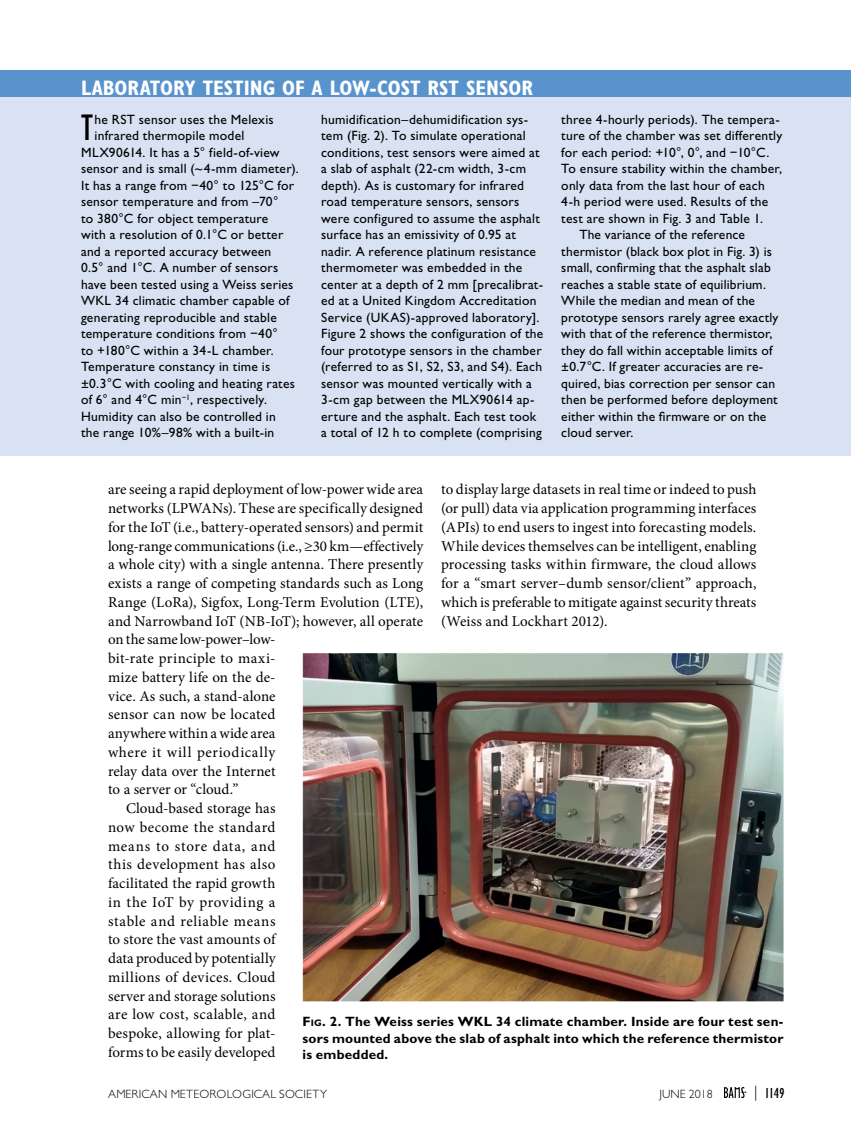
<style>
.page{position:relative;width:851px;height:1134px;background:#fff}
.page>*{position:absolute;margin:0;border:0;box-sizing:border-box;transform-origin:0 0}
.Sidebar_First_Paragr{font:condensed 38.25px "Gill Sans Std";color:#000}
.Sidebar_Title{font:700 condensed 21px "Gill Sans Std";letter-spacing:-.005em;color:#fff}
.Body_Text{font:15px/18.8px "Minion Pro";letter-spacing:.005em;color:#000;text-align:justify}
.t1{font:condensed 15px "Gill Sans Std";color:#000}
.Sidebar_First_Paragr-2{font:13.5px/16.5px "Gill Sans Std";letter-spacing:.02em;color:#000}
.Sidebar_Text{font:13.5px/16.5px "Gill Sans Std";letter-spacing:.015em;color:#000}
.Caption__figure{font:700 13.5px/16.5px "Gill Sans Std";letter-spacing:.015em;color:#000;text-align:justify}
.t2{font:300 12px "Gill Sans Std";letter-spacing:.02em;color:#000}
.t3{font:300 12px "Gill Sans Std";color:#000}
.s1{font-style:inherit}
.s2{font-size:9.45px}
.s3{font-weight:300;font-stretch:normal}
</style>
<div class="page">
<img style="left:302px;top:653px;width:481px;height:349px">
<div style="left:0;top:83px;width:850px;height:372px;background:#d9e2f3"></div>
<div style="left:0;top:70px;width:850px;height:28px;background:#5893ce"></div>
<svg style="left:724px;top:1087px;width:22px;height:11px"></svg>
<p class="Sidebar_Title" style="left:81px;top:76px;width:453px">LABORATORY TESTING OF A LOW-COST RST SENSOR</p>
<p class="Sidebar_First_Paragr" style="left:81px;top:107px;width:13px">T</p>
<p class="Sidebar_First_Paragr-2" style="left:94px;top:111px;width:181px">he RST sensor uses the Melexis</p>
<p class="Sidebar_First_Paragr-2" style="left:94px;top:127px;width:151px">infrared thermopile model</p>
<p class="Sidebar_First_Paragr-2" style="left:81px;top:144px;width:200px">MLX90614. It has a 5° field-of-view</p>
<p class="Sidebar_First_Paragr-2" style="left:81px;top:160px;width:219px">sensor and is small (~4-mm diameter).</p>
<p class="Sidebar_First_Paragr-2" style="left:81px;top:177px;width:214px">It has a range from −40° to 125°C for</p>
<p class="Sidebar_First_Paragr-2" style="left:81px;top:193px;width:199px">sensor temperature and from –70°</p>
<p class="Sidebar_First_Paragr-2" style="left:81px;top:210px;width:189px">to 380°C for object temperature</p>
<p class="Sidebar_First_Paragr-2" style="left:81px;top:226px;width:204px">with a resolution of 0.1°C or better</p>
<p class="Sidebar_First_Paragr-2" style="left:81px;top:243px;width:192px">and a reported accuracy between</p>
<p class="Sidebar_First_Paragr-2" style="left:81px;top:259px;width:199px">0.5° and 1°C. A number of sensors</p>
<p class="Sidebar_First_Paragr-2" style="left:81px;top:276px;width:214px">have been tested using a Weiss series</p>
<p class="Sidebar_First_Paragr-2" style="left:81px;top:292px;width:210px">WKL 34 climatic chamber capable of</p>
<p class="Sidebar_First_Paragr-2" style="left:81px;top:309px;width:197px">generating reproducible and stable</p>
<p class="Sidebar_First_Paragr-2" style="left:81px;top:325px;width:198px">temperature conditions from −40°</p>
<p class="Sidebar_First_Paragr-2" style="left:81px;top:342px;width:194px">to +180°C within a 34-L chamber.</p>
<p class="Sidebar_First_Paragr-2" style="left:81px;top:358px;width:191px">Temperature constancy in time is</p>
<p class="Sidebar_First_Paragr-2" style="left:81px;top:375px;width:215px">±0.3°C with cooling and heating rates</p>
<p class="Sidebar_First_Paragr-2" style="left:81px;top:391px;width:187px">of 6° and 4°C min<sup>−1</sup>, respectively.</p>
<p class="Sidebar_First_Paragr-2" style="left:81px;top:408px;width:196px">Humidity can also be controlled in</p>
<p class="Sidebar_First_Paragr-2" style="left:81px;top:424px;width:195px">the range 10%–98% with a built-in</p>
<p class="Sidebar_First_Paragr-2" style="left:321px;top:111px;width:223px">humidification–dehumidification sys&shy;tem (Fig. 2). To simulate operational conditions, test sensors were aimed at a slab of asphalt (22-cm width, 3-cm depth). As is customary for infrared road temperature sensors, sensors were configured to assume the asphalt surface has an emissivity of 0.95 at nadir. A reference platinum resistance thermometer was embedded in the center at a depth of 2 mm [precalibrat&shy;ed at a United Kingdom Accreditation Service (UKAS)-approved laboratory].<br>Figure 2 shows the configuration of the four prototype sensors in the chamber (referred to as S1, S2, S3, and S4). Each sensor was mounted vertically with a 3-cm gap between the MLX90614 ap&shy;erture and the asphalt. Each test took a total of 12 h to complete (comprising</p>
<p class="Sidebar_First_Paragr-2" style="left:561px;top:111px;width:222px">three 4-hourly periods). The tempera&shy;ture of the chamber was set differently for each period: +10°, 0°, and −10°C.<br>To ensure stability within the chamber, only data from the last hour of each 4-h period were used. Results of the test are shown in Fig. 3 and Table 1.</p>
<p class="Sidebar_Text" style="left:561px;top:226px;width:219px;text-indent:18px">The variance of the reference thermistor (black box plot in Fig. 3) is small, confirming that the asphalt slab reaches a stable state of equilibrium.<br>While the median and mean of the prototype sensors rarely agree exactly with that of the reference thermistor, they do fall within acceptable limits of ±0.7°C. If greater accuracies are re&shy;quired, bias correction per sensor can then be performed before deployment either within the firmware or on the cloud server.</p>
<p class="Body_Text" style="left:108px;top:480px;width:317px;text-align:left">are seeing a rapid deployment of low-power wide area networks (LPWANs). These are specifically designed for the IoT (i.e., battery-operated sensors) and permit long-range communications (i.e., ≥30 km—effectively a whole city) with a single antenna. There presently exists a range of competing standards such as Long Range (LoRa), Sigfox, Long-Term Evolution (LTE), and Narrowband IoT (NB-IoT); however, all operate on the same low-power–low-<br>bit-rate principle to maxi-<br>mize battery life on the de-<br>vice. As such, a stand-alone<br>sensor can now be located<br>anywhere within a wide area<br>where it will periodically<br>relay data over the Internet<br>to a server or “cloud.”</p>
<p class="Body_Text" style="left:108px;top:799px;width:169px;text-indent:18px">Cloud-based storage has now become the standard means to store data, and this development has also facilitated the rapid growth in the IoT by providing a stable and reliable means to store the vast amounts of data produced by potentially millions of devices. Cloud server and storage solutions are low cost, scalable, and bespoke, allowing for plat&shy;forms to be easily developed</p>
<p class="Body_Text" style="left:441px;top:480px;width:317px">to display large datasets in real time or indeed to push (or pull) data via application programming interfaces (APIs) to end users to ingest into forecasting models.<br>While devices themselves can be intelligent, enabling processing tasks within firmware, the cloud allows for a “smart server–dumb sensor/client” approach, which is preferable to mitigate against security threats (Weiss and Lockhart 2012).</p>
<p class="Caption__figure" style="left:302px;top:1013px;width:482px"><span class="s1">F</span><span class="s2">ig</span><span class="s1">.</span> 2. The Weiss series WKL 34 climate chamber. Inside are four test sen&shy;sors mounted above the slab of asphalt into which the reference thermistor is embedded.</p>
<p class="t2" style="left:108px;top:1087px;width:220px">AMERICAN METEOROLOGICAL SOCIETY</p>
<p class="t3" style="left:659px;top:1087px;width:55px">JUNE 2018</p>
<p class="t1" style="left:754px;top:1085px;width:32px"><span class="s3">|</span> 1149</p>
</div>
